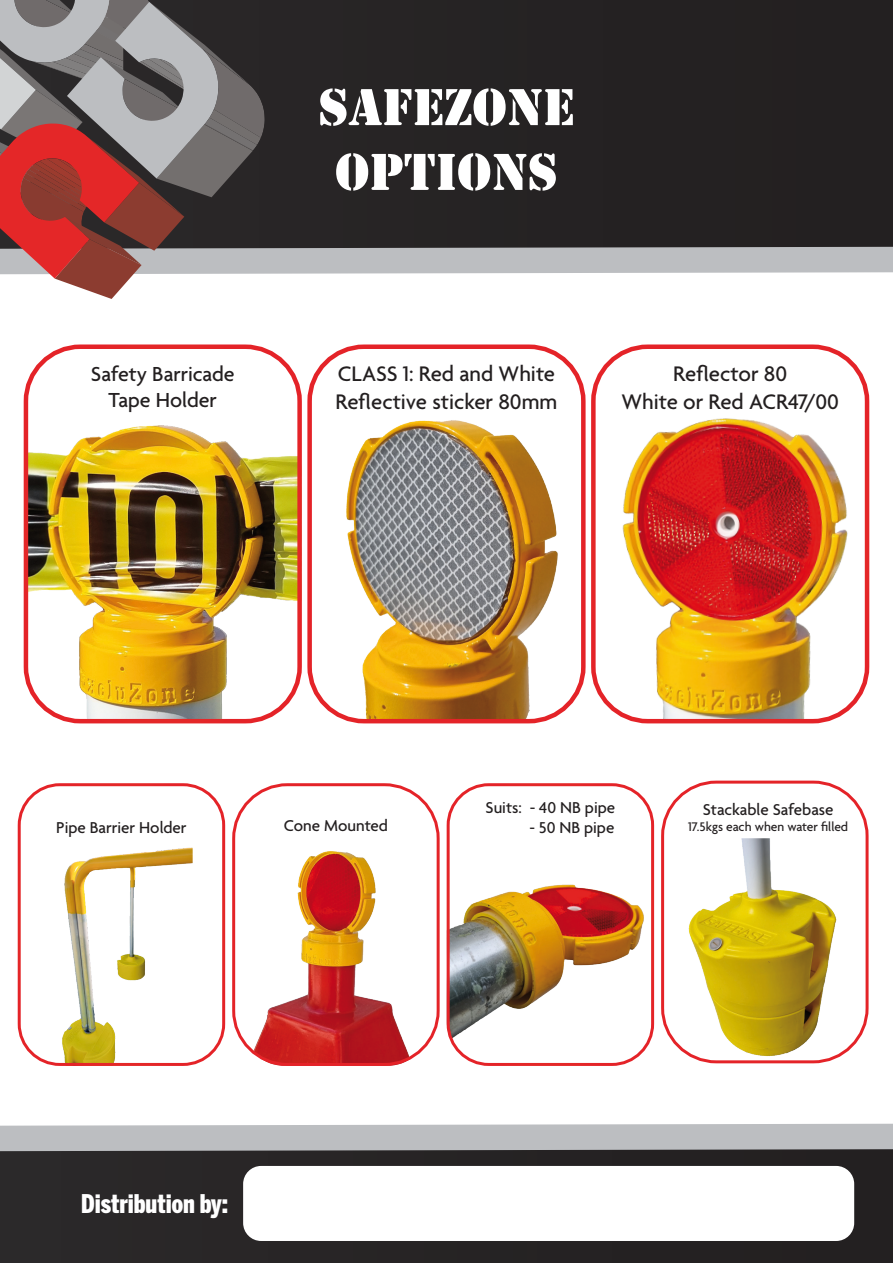
<style>
.page{position:relative;width:893px;height:1263px;background:#fff}
.page>*{position:absolute;margin:0;border:0;box-sizing:border-box;transform-origin:0 0}
.t1{font:54px "Stencil";color:#fff}
.t2{font:900 25.5px "Benton Sans Comp";color:#fff}
.t3{font:500 22.8px/27.3px "Agenda";color:#231f20}
.t4{font:500 21.9px/26.4px "Agenda";color:#231f20;text-align:center}
.t5{font:500 17.1px "Agenda";color:#231f20}
.t6{font:500 13.5px "Agenda";color:#231f20}
</style>
<div class="page">
<div style="left:265px;top:0;width:628px;height:234px;background:#252223"></div>
<div style="left:0;top:1137px;width:893px;height:126px;background:#292627"></div>
<svg style="left:265px;top:234px;width:628px;height:40px"></svg>
<svg style="left:0;top:1123px;width:893px;height:29px"></svg>
<img style="left:243px;top:851px;width:186px;height:215px">
<img style="left:18px;top:847px;width:175px;height:218px">
<div style="left:18px;top:783px;width:207px;height:283px;border:3px solid #fff;border-radius:41px"></div>
<img style="left:447px;top:884px;width:207px;height:178px">
<div style="left:447px;top:783px;width:207px;height:283px;border:3px solid #fff;border-radius:41px"></div>
<img style="left:671px;top:838px;width:187px;height:223px">
<div style="left:661px;top:781px;width:207px;height:282px;border:3px solid #fff;border-radius:54px"></div>
<div style="left:232px;top:783px;width:208px;height:283px;border:3px solid #fff;border-radius:54px"></div>
<img style="left:24px;top:425px;width:273px;height:298px">
<div style="left:24px;top:344px;width:278px;height:379px;border:4px solid #fff;border-radius:54px"></div>
<img style="left:312px;top:420px;width:269px;height:303px">
<div style="left:307px;top:344px;width:279px;height:379px;border:4px solid #fff;border-radius:54px"></div>
<img style="left:596px;top:418px;width:273px;height:303px">
<div style="left:591px;top:344px;width:278px;height:379px;border:4px solid #fff;border-radius:54px"></div>
<div style="left:243px;top:1166px;width:611px;height:75px;background:#fff;border-radius:18px"></div>
<svg style="left:0;top:0;width:265px;height:299px"></svg>
<p class="t1" style="left:318px;top:76px;width:258px">SAFEZONE</p>
<p class="t1" style="left:335px;top:141px;width:220px">OPTIONS</p>
<p class="t4" style="left:91px;top:362px;width:145px">Safety Barricade<br>Tape Holder</p>
<p class="t3" style="left:336px;top:362px;width:223px">CLASS 1: Red and White<br>Reflective sticker 80mm</p>
<p class="t3" style="left:621px;top:362px;width:219px;text-align:center">Reflector 80<br>White or Red ACR47/00</p>
<p class="t5" style="left:56px;top:819px;width:132px">Pipe Barrier Holder</p>
<p class="t5" style="left:284px;top:816px;width:106px">Cone Mounted</p>
<p class="t5" style="left:486px;top:798px;width:131px">Suits: - 40 NB pipe</p>
<p class="t5" style="left:529px;top:819px;width:87px">- 50 NB pipe</p>
<p class="t5" style="left:703px;top:800px;width:132px">Stackable Safebase</p>
<p class="t6" style="left:688px;top:820px;width:162px">17.5kgs each when water filled</p>
<p class="t2" style="left:81px;top:1189px;width:148px">Distribution by:</p>
</div>
